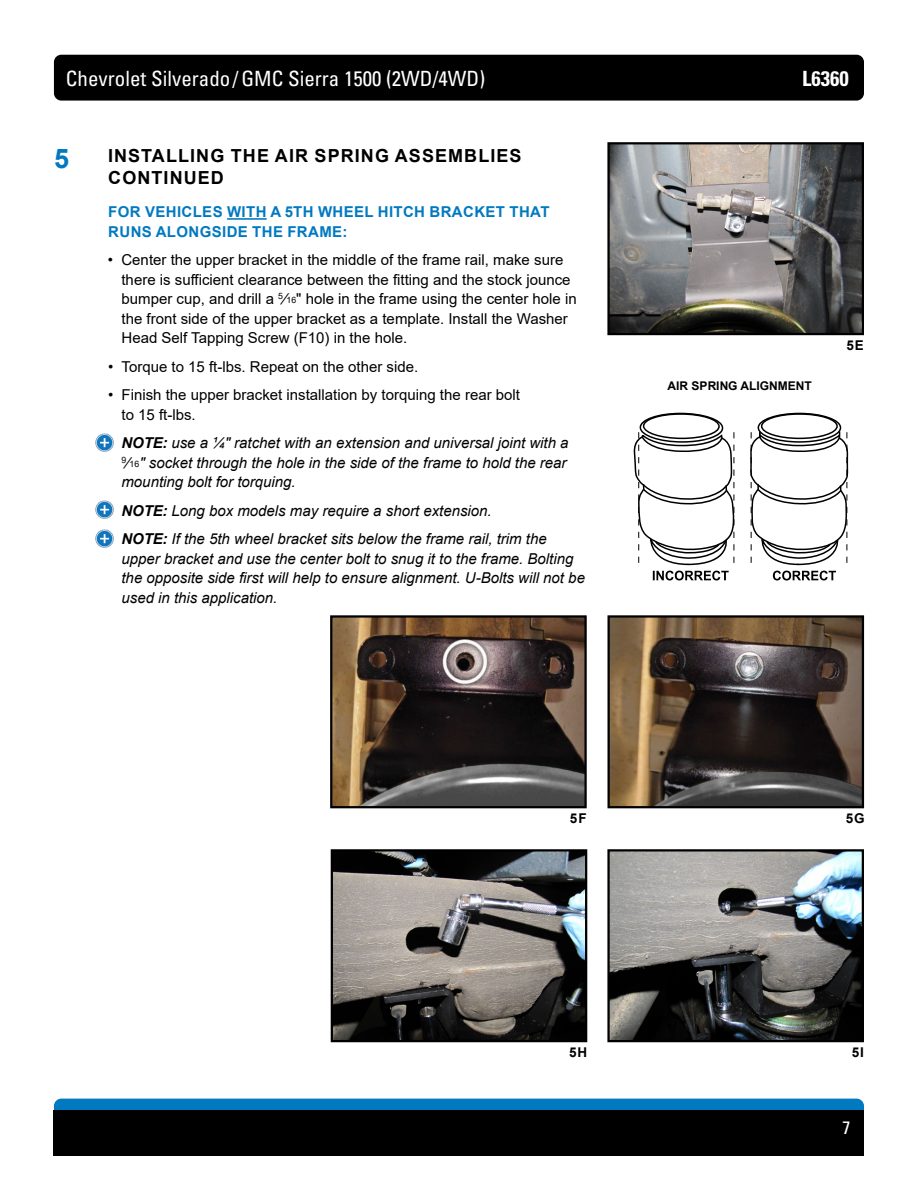
<style>
.page{position:relative;width:918px;height:1188px;background:#fff}
.page>*{position:absolute;margin:0;border:0;box-sizing:border-box;transform-origin:0 0}
.t1{font:700 27px "Arial";color:#0079c1}
.t2{font:condensed 21px "Univers LT Std";color:#fff}
.t3{font:700 condensed 21px "Univers LT Std";color:#fff}
.t4{font:700 18px/22.5px "Arial";letter-spacing:.06em;color:#000}
.t5{font:condensed 18px "Univers LT Std";color:#fff}
.t6{font:italic 15px/19.5px "Arial";color:#000}
.t7{font:15px/19.5px "Arial";color:#000}
.t8{font:700 15px/19.5px "Arial";letter-spacing:.025em;color:#0079c1}
.t9{font:700 13.5px "Arial";letter-spacing:.075em;color:#000}
.t10{font:700 12px "Arial";color:#000}
.s1{font-size:8.7px}
.s2{font-weight:700}
.s3{font-style:normal}
.s4{font-style:normal;font-size:8.7px}
</style>
<div class="page">
<div style="left:54px;top:55px;width:810px;height:46px;background:#000;border-radius:7px"></div>
<div style="left:54px;top:1099px;width:810px;height:45px;background:#0079c1;border-radius:7px"></div>
<div style="left:54px;top:1110px;width:810px;height:46px;background:#000"></div>
<img style="left:610px;top:145px;width:251px;height:187px">
<div style="left:607px;top:142px;width:257px;height:193px;border:2px solid #000"></div>
<hr style="left:227px;top:218px;width:40px;height:2px;background:#0079c1">
<svg style="left:750px;top:412px;width:99px;height:169px"></svg>
<svg style="left:633px;top:412px;width:102px;height:168px"></svg>
<img style="left:333px;top:618px;width:251px;height:187px">
<div style="left:330px;top:615px;width:257px;height:193px;border:2px solid #000"></div>
<img style="left:611px;top:618px;width:250px;height:187px">
<div style="left:608px;top:615px;width:256px;height:193px;border:2px solid #000"></div>
<img style="left:334px;top:852px;width:250px;height:187px">
<div style="left:331px;top:849px;width:256px;height:193px;border:2px solid #000"></div>
<img style="left:610px;top:852px;width:251px;height:187px">
<div style="left:607px;top:849px;width:257px;height:193px;border:2px solid #000"></div>
<img style="left:95px;top:433px;width:19px;height:19px">
<img style="left:95px;top:500px;width:19px;height:19px">
<img style="left:95px;top:529px;width:19px;height:19px">
<h2 class="t2" style="left:66px;top:65px;width:421px">Chevrolet Silverado/GMC Sierra 1500 (2WD/4WD)</h2>
<h2 class="t3" style="left:802px;top:65px;width:48px">L6360</h2>
<h1 class="t1" style="left:54px;top:139px;width:17px">5</h1>
<p class="t4" style="left:108px;top:144px;width:415px">INSTALLING THE AIR SPRING ASSEMBLIES<br>CONTINUED</p>
<p class="t8" style="left:108px;top:203px;width:443px">FOR VEHICLES WITH A 5TH WHEEL HITCH BRACKET THAT<br>RUNS ALONGSIDE THE FRAME:</p>
<p class="t7" style="left:121px;top:250px;width:457px;text-indent:-14px">• Center the upper bracket in the middle of the frame rail, make sure there is sufficient clearance between the fitting and the stock jounce bumper cup, and drill a <sup>5</sup>⁄<span class="s1">16</span>" hole in the frame using the center hole in the front side of the upper bracket as a template. Install the Washer Head Self Tapping Screw (F10) in the hole.</p>
<p class="t7" style="left:108px;top:357px;width:312px">• Torque to 15 ft-lbs. Repeat on the other side.</p>
<p class="t7" style="left:122px;top:385px;width:400px;text-indent:-14px">• Finish the upper bracket installation by torquing the rear bolt to 15 ft-lbs.</p>
<p class="t6" style="left:121px;top:434px;width:449px"><span class="s2">NOTE:</span> use a ¼" ratchet with an extension and universal joint with a<br><sup>9</sup><span class="s3">⁄</span><span class="s4">16</span>" socket through the hole in the side of the frame to hold the rear mounting bolt for torquing.</p>
<p class="t6" style="left:121px;top:497px;width:427px;line-height:28.5px"><span class="s2">NOTE:</span> Long box models may require a short extension.<br><span class="s2">NOTE:</span> If the 5th wheel bracket sits below the frame rail, trim the</p>
<p class="t6" style="left:121px;top:549px;width:465px">upper bracket and use the center bolt to snug it to the frame. Bolting the opposite side first will help to ensure alignment. U-Bolts will not be used in this application.</p>
<p class="t10" style="left:668px;top:377px;width:146px">AIR SPRING ALIGNMENT</p>
<p class="t9" style="left:846px;top:335px;width:19px">5E</p>
<p class="t9" style="left:570px;top:808px;width:18px">5F</p>
<p class="t9" style="left:846px;top:808px;width:21px">5G</p>
<p class="t9" style="left:569px;top:1042px;width:20px">5H</p>
<p class="t9" style="left:852px;top:1042px;width:14px">5I</p>
<p class="t5" style="left:843px;top:1116px;width:9px">7</p>
</div>
